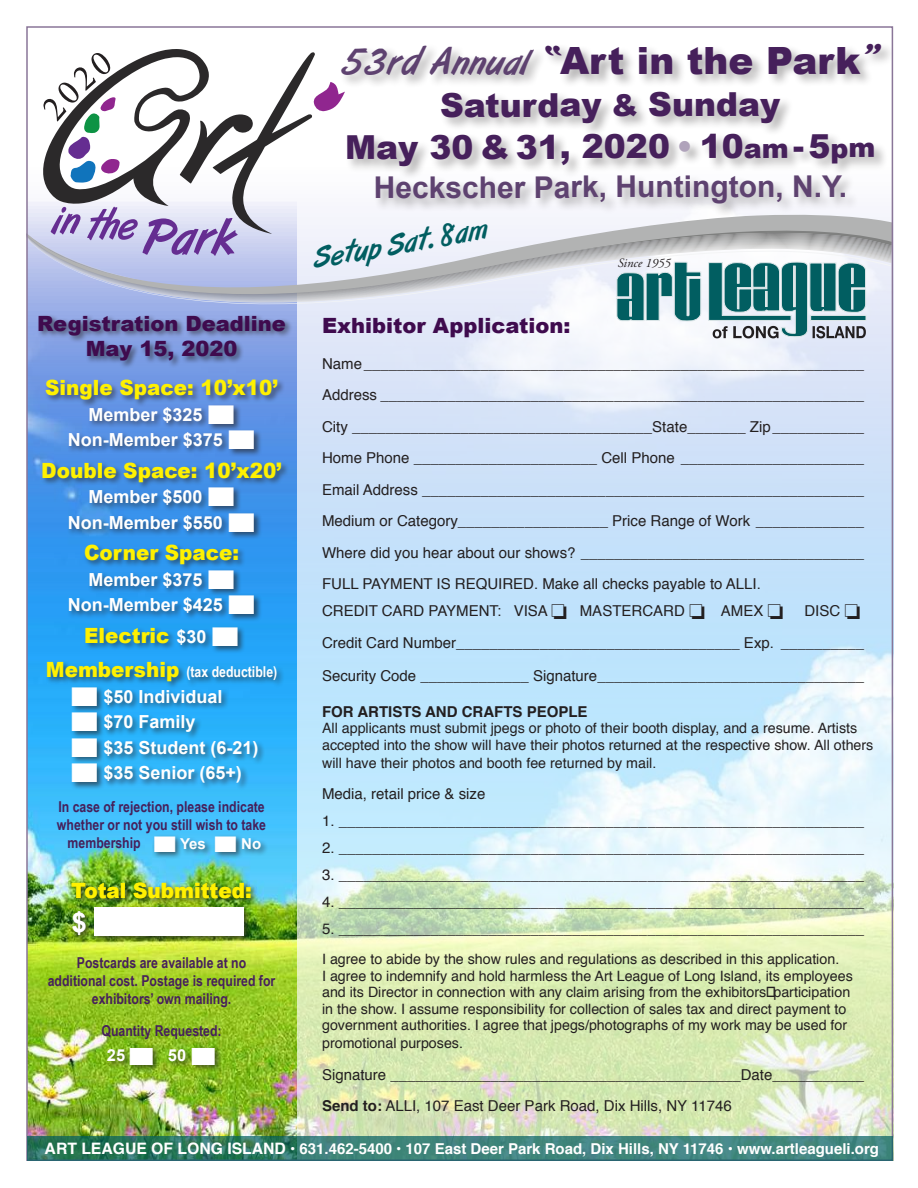
<style>
.page{position:relative;width:918px;height:1188px;background:#fff}
.page>*{position:absolute;margin:0;border:0;box-sizing:border-box;transform-origin:0 0}
.t1{font:900 37.5px "Arial";letter-spacing:-.005em;color:#46205b}
.t2{font:900 33px/42px "Arial";letter-spacing:-.005em;color:#46205b;text-align:center}
.t3{font:700 30px "Arial";letter-spacing:-.005em;color:#5e4270}
.t4{font:30px "Art Brush";color:#015e61}
.t5{font:700 27px "Arial";color:#fff}
.t6{font:900 21px "Arial";color:#fff101;scale:.95 1}
.t7{font:900 21px/25.5px "Arial";color:#3f0b4e;text-align:center}
.t8{font:700 18px/25.5px "Arial";color:#fff;text-align:center}
.t9{font:700 16.5px "Arial";color:#fff}
.t10{font:15px/31.5px "Helvetica";color:#231f20;text-align:justify}
.t11{font:700 15px/18px "Arial Narrow";color:#46205b;text-align:center}
.t12{font:700 15px "Helvetica";color:#fff}
.t13{font:700 15px "Arial Narrow";color:#fff}
.t14{font:700 15px "Helvetica";color:#231f20}
.t15{font:700 15px "Arial";color:#fff}
.t16{font:14.25px/16.5px "Helvetica";color:#231f20}
.t17{font:italic 12.75px "Adobe Garamond Pro";color:#231f20}
.s1{font-family:"Art Brush";font-weight:400;color:#5e4270}
.s2{font-family:"Art Brush";font-weight:400}
.s3{font-size:30px}
.s4{color:#b0a3bb}
.s5{font-size:27px}
.s6{font-weight:700;font-size:18px;color:#fff}
.s7{color:#fff}
.s8{font-family:"Arial";font-weight:900;font-size:21px;color:#fff101}
.s9{font-weight:700}
.s10{font-size:15.75px}
</style>
<div class="page">
<img style="left:297px;top:338px;width:593px;height:798px">
<img style="left:29px;top:202px;width:268px;height:934px">
<svg style="left:29px;top:212px;width:861px;height:126px"></svg>
<svg style="left:616px;top:262px;width:85px;height:59px;background:#5e989c"></svg>
<svg style="left:708px;top:217px;width:158px;height:121px;background:#7fa2a5"></svg>
<div style="left:37px;top:314px;width:256px;height:477px;background:#231f20;opacity:.6"></div>
<div style="left:340px;top:43px;width:555px;height:174px;background:#231f20;opacity:.35"></div>
<div style="left:152px;top:834px;width:117px;height:25px;background:#231f20;opacity:.6"></div>
<div style="left:70px;top:881px;width:188px;height:62px;background:#231f20;opacity:.75"></div>
<div style="left:105px;top:1045px;width:118px;height:27px;background:#231f20;opacity:.6"></div>
<svg style="left:27px;top:1136px;width:865px;height:25px;background:#387e73"></svg>
<svg style="left:40px;top:49px;width:305px;height:207px"></svg>
<svg style="left:438px;top:222px;width:52px;height:25px"></svg>
<h1 class="t1" style="left:342px;top:33px;width:538px"><span class="s1">53rd Annual</span> <span class="s2">“</span>Art in the Park<span class="s2">”</span></h1>
<h2 class="t2" style="left:345px;top:83px;width:532px">Saturday <span class="s3">&amp;</span> Sunday<br>May 30 &amp; 31, 2020 <span class="s4">•</span> 10<span class="s5">am</span> -5<span class="s5">pm</span></h2>
<h3 class="t3" style="left:374px;top:167px;width:475px">Heckscher Park, Huntington, N.Y.</h3>
<h3 class="t4" style="left:311px;top:242px;width:69px;rotate:-9deg">Setup</h3>
<h3 class="t4" style="left:384px;top:230px;width:48px;rotate:-10deg">Sat.</h3>
<p class="t17" style="left:618px;top:256px;width:55px">Since 1955</p>
<h3 class="t7" style="left:37px;top:310px;width:250px">Registration Deadline<br>May 15, 2020</h3>
<h3 class="t6" style="left:45px;top:373px;width:247px">Single Space: 10’x10’</h3>
<p class="t8" style="left:68px;top:402px;width:189px">Member $325 ■<br>Non-Member $375 ■</p>
<h3 class="t6" style="left:41px;top:455px;width:255px">Double Space: 10’x20’</h3>
<p class="t8" style="left:68px;top:485px;width:189px">Member $500 ■<br>Non-Member $550 ■</p>
<h3 class="t6" style="left:84px;top:538px;width:165px">Corner Space:</h3>
<p class="t8" style="left:68px;top:567px;width:189px">Member $375 ■<br>Non-Member $425 ■</p>
<h3 class="t6" style="left:84px;top:620px;width:164px">Electric <span class="s6">$30</span> <span class="s7">■</span></h3>
<p class="t13" style="left:46px;top:661px;width:233px"><span class="s8">Membership</span> (tax deductible)</p>
<p class="t8" style="left:71px;top:684px;width:153px">■ $50 Individual</p>
<p class="t8" style="left:71px;top:710px;width:126px">■ $70 Family</p>
<p class="t8" style="left:71px;top:735px;width:189px">■ $35 Student (6-21)</p>
<p class="t8" style="left:71px;top:761px;width:172px">■ $35 Senior (65+)</p>
<h3 class="t7" style="left:322px;top:312px;width:250px">Exhibitor Application:</h3>
<p class="t10" style="left:322px;top:348px;width:544px">Name____________________________________________________________ Address __________________________________________________________ City ____________________________________State_______ Zip___________ Home Phone ______________________ Cell Phone ______________________ Email Address _____________________________________________________ Medium or Category__________________ Price Range of Work _____________ Where did you hear about our shows? __________________________________ FULL PAYMENT IS REQUIRED. Make all checks payable to ALLI.</p>
<p class="t10" style="left:322px;top:595px;width:463px">CREDIT CARD PAYMENT: VISA □ MASTERCARD □ AMEX □</p>
<p class="t10" style="left:322px;top:595px;width:544px;text-align:right">DISC □<br>Credit Card Number__________________________________ Exp. __________</p>
<p class="t10" style="left:322px;top:660px;width:544px">Security Code _____________ Signature________________________________</p>
<p class="t14" style="left:322px;top:699px;width:267px">FOR ARTISTS AND CRAFTS PEOPLE</p>
<p class="t16" style="left:322px;top:720px;width:553px">All applicants must submit jpegs or photo of their booth display, and a resume. Artists accepted into the show will have their photos returned at the respective show. All others</p>
<p class="t16" style="left:322px;top:755px;width:336px">will have their photos and booth fee returned by mail.</p>
<p class="t10" style="left:322px;top:778px;width:165px">Media, retail price &amp; size</p>
<p class="t10" style="left:322px;top:805px;width:544px">1. _______________________________________________________________</p>
<p class="t10" style="left:322px;top:832px;width:544px">2. _______________________________________________________________</p>
<p class="t10" style="left:322px;top:859px;width:544px">3. _______________________________________________________________</p>
<p class="t10" style="left:322px;top:886px;width:544px">4. _______________________________________________________________</p>
<p class="t10" style="left:322px;top:913px;width:544px">5. _______________________________________________________________</p>
<p class="t16" style="left:322px;top:951px;width:532px">I agree to abide by the show rules and regulations as described in this application.<br>I agree to indemnify and hold harmless the Art League of Long Island, its employees and its Director in connection with any claim arising from the exhibitors’ participation in the show. I assume responsibility for collection of sales tax and direct payment to government authorities. I agree that jpegs/photographs of my work may be used for</p>
<p class="t16" style="left:322px;top:1035px;width:142px">promotional purposes.</p>
<p class="t10" style="left:322px;top:1059px;width:544px">Signature __________________________________________Date___________<br><span class="s9">Send to:</span> ALLI, 107 East Deer Park Road, Dix Hills, NY 11746</p>
<p class="t12" style="left:45px;top:1137px;width:836px"><span class="s10">ART LEAGUE OF LONG ISLAND</span> • 631.462-5400 • 107 East Deer Park Road, Dix Hills, NY 11746 • www.artleagueli.org</p>
<p class="t11" style="left:58px;top:797px;width:208px">In case of rejection, please indicate</p>
<p class="t11" style="left:57px;top:815px;width:211px">whether or not you still wish to take</p>
<p class="t11" style="left:68px;top:833px;width:75px">membership</p>
<p class="t15" style="left:153px;top:833px;width:109px">■ Yes ■ No</p>
<h3 class="t6" style="left:71px;top:875px;width:191px">Total Submitted:</h3>
<h3 class="t5" style="left:72px;top:905px;width:181px">$■</h3>
<p class="t11" style="left:48px;top:953px;width:229px">Postcards are available at no additional cost. Postage is required for exhibitors’ own mailing.</p>
<p class="t11" style="left:101px;top:1021px;width:122px">Quantity Requested:</p>
<p class="t9" style="left:107px;top:1045px;width:111px">25 ■ 50 ■</p>
</div>
